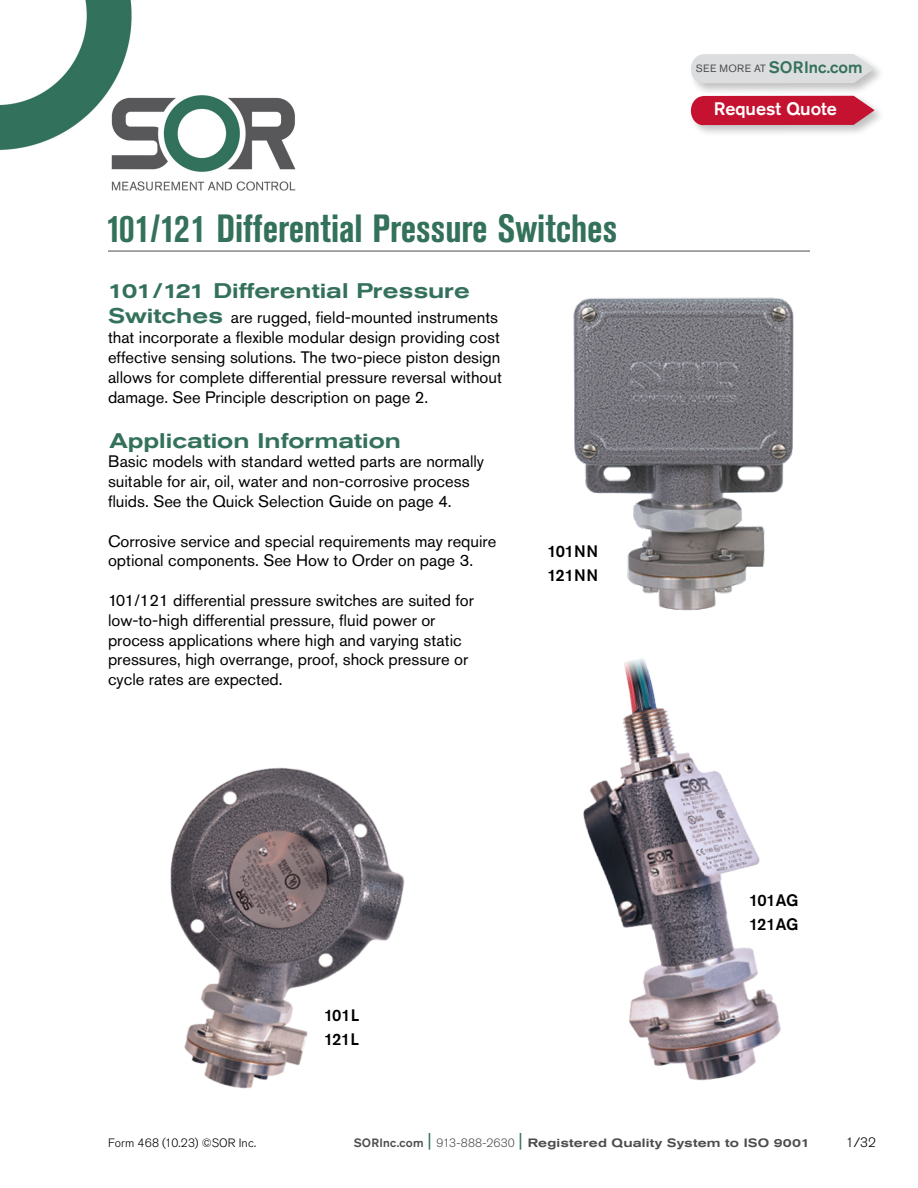
<style>
.page{position:relative;width:918px;height:1188px;background:#fff}
.page>*{position:absolute;margin:0;border:0;box-sizing:border-box;transform-origin:0 0}
.t1{font:700 condensed 39px "Akzidenz Grotesk Std";color:#34715b}
.t2{font:500 expanded 21px "Akzidenz Grotesk Std";color:#34715b}
.t3{font:500 18px "Akzidenz Grotesk Std";color:#fff}
.t4{font:16.5px/19.8px "Akzidenz Grotesk Std";color:#000}
.t5{font:500 16.5px/24px "Akzidenz Grotesk Std";letter-spacing:-.005em;color:#000}
.t6{font:500 16.5px "Akzidenz Grotesk Std";color:#34715b}
.t7{font:300 13.5px "Akzidenz Grotesk Std";color:#000}
.t8{font:500 expanded 12px "Akzidenz Grotesk Std";letter-spacing:.015em;color:#4d4d4f}
.t9{font:300 12px "Akzidenz Grotesk Std";letter-spacing:.015em;color:#000}
.s1{font-weight:500;font-stretch:expanded;font-size:21px;color:#34715b}
.s2{font-weight:400;font-size:10.5px;color:#4d4d4f}
.s3{font-stretch:normal}
.s4{font-weight:400;font-stretch:normal;font-size:18px;color:#34715b}
.s5{font-weight:300;font-stretch:normal}
</style>
<div class="page">
<div style="left:688px;top:51px;width:198px;height:45px;background:#000;opacity:.25"></div>
<div style="left:691px;top:54px;width:184px;height:29px;background:#dcddde"></div>
<div style="left:688px;top:93px;width:198px;height:45px;background:#000;opacity:.25"></div>
<svg style="left:691px;top:96px;width:184px;height:29px;background:#c6213d"></svg>
<img style="left:170px;top:767px;width:235px;height:322px">
<img style="left:583px;top:658px;width:198px;height:423px">
<img style="left:573px;top:297px;width:221px;height:314px">
<img style="left:0;top:0;width:132px;height:150px">
<hr style="left:108px;top:251px;width:702px;height:1px;background:#4d4d4f">
<img style="left:111px;top:96px;width:185px;height:95px">
<h1 class="t1" style="left:106px;top:206px;width:512px">101/121 Differential Pressure Switches</h1>
<p class="t2" style="left:108px;top:279px;width:363px">101/121 Differential Pressure</p>
<p class="t4" style="left:108px;top:308px;width:396px"><span class="s1">Switches</span> are rugged, field-mounted instruments that incorporate a flexible modular design providing cost effective sensing solutions. The two-piece piston design allows for complete differential pressure reversal without damage. See Principle description on page 2.</p>
<p class="t2" style="left:109px;top:428px;width:293px">Application Information</p>
<p class="t4" style="left:108px;top:452px;width:378px">Basic models with standard wetted parts are normally suitable for air, oil, water and non-corrosive process fluids. See the Quick Selection Guide on page 4.</p>
<p class="t4" style="left:108px;top:531px;width:390px">Corrosive service and special requirements may require optional components. See How to Order on page 3.</p>
<p class="t4" style="left:108px;top:590px;width:368px">101/121 differential pressure switches are suited for low-to-high differential pressure, fluid power or process applications where high and varying static pressures, high overrange, proof, shock pressure or cycle rates are expected.</p>
<p class="t5" style="left:547px;top:539px;width:52px">101NN<br>121NN</p>
<p class="t6" style="left:696px;top:58px;width:168px"><span class="s2">SEE MORE AT</span> SORInc.com</p>
<p class="t3" style="left:714px;top:98px;width:125px">Request Quote</p>
<p class="t5" style="left:324px;top:1003px;width:37px">101L<br>121L</p>
<p class="t5" style="left:749px;top:888px;width:51px">101AG<br>121AG</p>
<p class="t9" style="left:108px;top:1136px;width:150px">Form 468 (10.23) ©SOR Inc.</p>
<p class="t8" style="left:354px;top:1136px;width:458px"><span class="s3">SORInc.com</span> <span class="s4">|</span> <span class="s5">913-888-2630</span> <span class="s4">|</span> Registered Quality System to ISO 9001</p>
<p class="t7" style="left:846px;top:1134px;width:32px">1/32</p>
<p class="t9" style="left:166px;top:1136px;width:31px">07 1</p>
<p class="t7" style="left:860px;top:1134px;width:17px">20</p>
</div>
